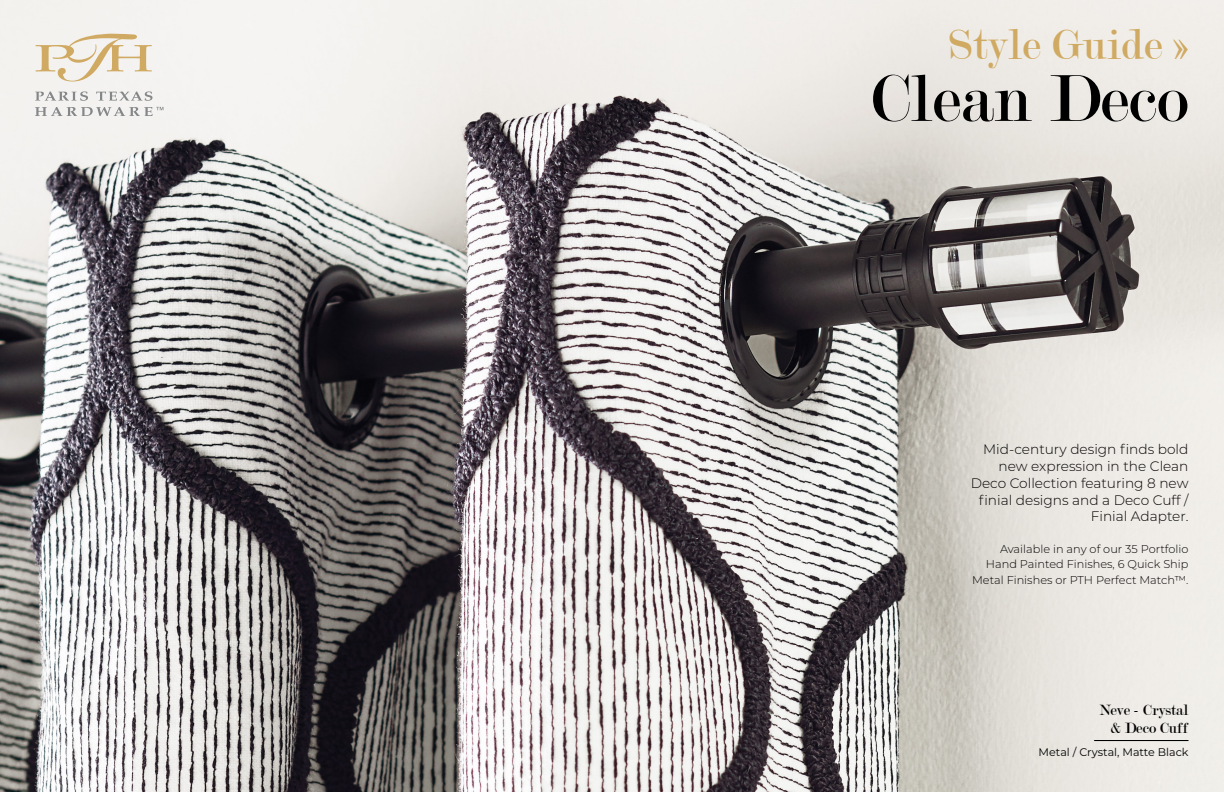
<style>
.page{position:relative;width:1224px;height:792px;background:#fff}
.page>*{position:absolute;margin:0;border:0;box-sizing:border-box;transform-origin:0 0}
.t1{font:70.8px "Modern";color:#000}
.t2{font:45.9px "Modern";color:#d0aa62}
.t3{font:16px/18px "Modern";color:#000;text-align:right}
.t4{font:300 13.7px/16.8px "Montserrat";color:#000;text-align:right}
.t5{font:300 11.3px/15.1px "Montserrat";color:#000;text-align:right}
.t6{font:11.1px "Montserrat";color:#000}
</style>
<div class="page">
<img style="left:0;top:0;width:1224px;height:792px">
<svg style="left:36px;top:34px;width:116px;height:48px"></svg>
<svg style="left:35px;top:91px;width:53px;height:10px"></svg>
<svg style="left:96px;top:91px;width:56px;height:10px"></svg>
<svg style="left:35px;top:107px;width:128px;height:9px"></svg>
<hr style="left:1094px;top:740px;width:95px;height:1px;background:#000">
<h2 class="t2" style="left:949px;top:22px;width:241px">Style Guide »</h2>
<h1 class="t1" style="left:871px;top:63px;width:319px">Clean Deco</h1>
<p class="t4" style="left:971px;top:441px;width:219px">Mid-century design finds bold new expression in the Clean<br>Deco Collection featuring 8 new finial designs and a Deco Cuff /<br>Finial Adapter.</p>
<p class="t5" style="left:972px;top:541px;width:218px">Available in any of our 35 Portfolio<br>Hand Painted Finishes, 6 Quick Ship<br>Metal Finishes or PTH Perfect Match™.</p>
<p class="t3" style="left:1099px;top:702px;width:91px">Neve - Crystal &amp; Deco Cuff</p>
<p class="t6" style="left:1039px;top:745px;width:151px">Metal / Crystal, Matte Black</p>
</div>
